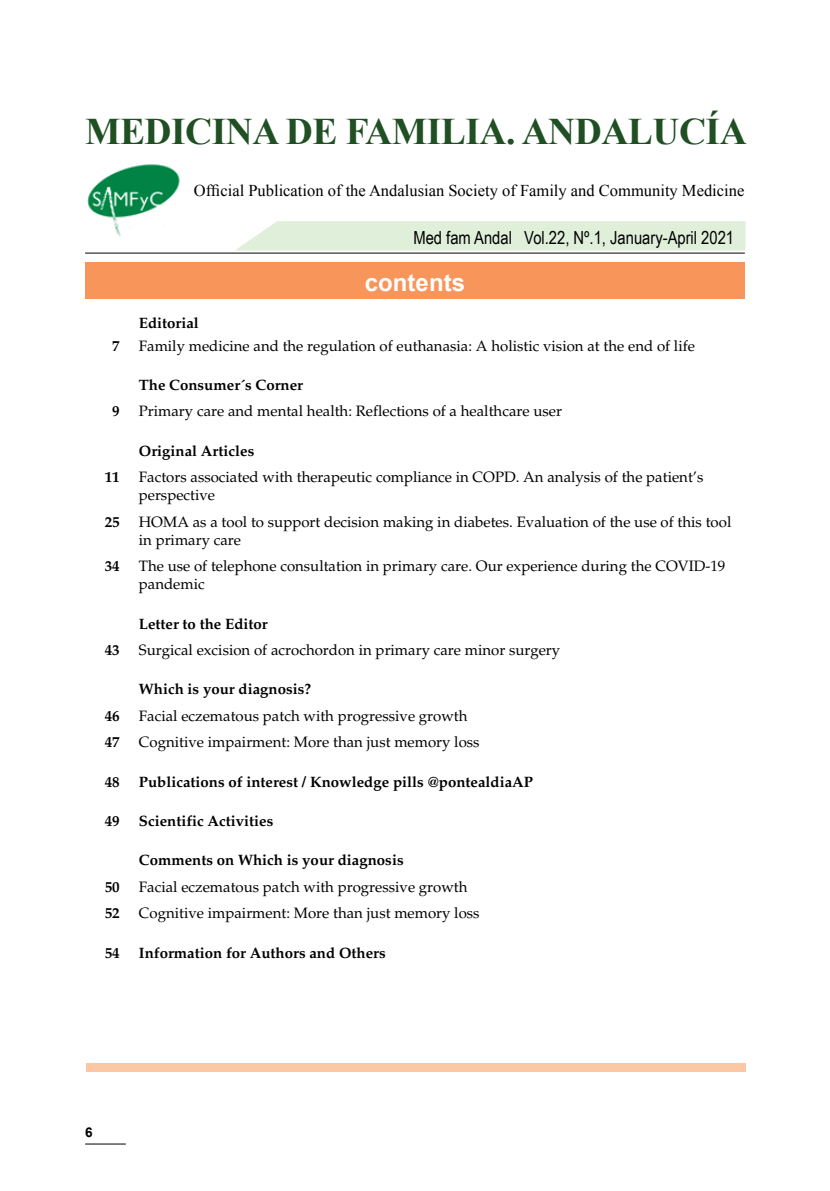
<style>
.page{position:relative;width:830px;height:1191px;background:#fff}
.page>*{position:absolute;margin:0;border:0;box-sizing:border-box;transform-origin:0 0}
.t1{font:700 37.5px "Times New Roman";letter-spacing:-.015em;color:#204f23}
.t2{font:700 24px "Arial";color:#fff}
.t3{font:18px "Arial Narrow";color:#000}
.t4{font:16.5px "Times New Roman";color:#000}
.t5{font:15px/18px "Palatino";color:#000}
.t6{font:700 15px "Palatino";color:#000}
.t7{font:700 13.5px "Arial";color:#000}
</style>
<div class="page">
<hr style="left:85px;top:1143px;width:41px;height:1px;background:#000">
<img style="left:87px;top:164px;width:93px;height:73px">
<hr style="left:85px;top:253px;width:659px;height:1px;background:#000">
<div style="left:85px;top:263px;width:659px;height:36px;background:#f7955b"></div>
<div style="left:86px;top:1063px;width:659px;height:9px;background:#fcc7a3"></div>
<svg style="left:235px;top:221px;width:510px;height:30px;background:#e1efdc"></svg>
<h1 class="t1" style="left:85px;top:106px;width:662px">MEDICINA DE FAMILIA. ANDALUCÍA</h1>
<p class="t4" style="left:194px;top:179px;width:551px">Official Publication of the Andalusian Society of Family and Community Medicine</p>
<p class="t3" style="left:413px;top:224px;width:322px">Med fam Andal Vol.22, Nº.1, January-April 2021</p>
<p class="t6" style="left:139px;top:314px;width:61px">Editorial</p>
<h2 class="t2" style="left:365px;top:267px;width:102px">contents</h2>
<p class="t6" style="left:112px;top:337px;width:9px">7</p>
<p class="t5" style="left:139px;top:337px;width:557px">Family medicine and the regulation of euthanasia: A holistic vision at the end of life</p>
<p class="t6" style="left:139px;top:376px;width:166px">The Consumer´s Corner</p>
<p class="t6" style="left:112px;top:402px;width:9px">9</p>
<p class="t5" style="left:139px;top:403px;width:424px">Primary care and mental health: Reflections of a healthcare user</p>
<p class="t6" style="left:139px;top:442px;width:117px">Original Articles</p>
<p class="t6" style="left:105px;top:468px;width:16px">11</p>
<p class="t5" style="left:139px;top:468px;width:566px">Factors associated with therapeutic compliance in COPD. An analysis of the patient’s perspective</p>
<p class="t6" style="left:105px;top:513px;width:16px">25</p>
<p class="t5" style="left:139px;top:513px;width:593px">HOMA as a tool to support decision making in diabetes. Evaluation of the use of this tool in primary care</p>
<p class="t6" style="left:105px;top:557px;width:16px">34</p>
<p class="t5" style="left:139px;top:557px;width:587px">The use of telephone consultation in primary care. Our experience during the COVID-19 pandemic</p>
<p class="t6" style="left:139px;top:615px;width:130px">Letter to the Editor</p>
<p class="t6" style="left:105px;top:641px;width:16px">43</p>
<p class="t5" style="left:139px;top:641px;width:422px">Surgical excision of acrochordon in primary care minor surgery</p>
<p class="t6" style="left:139px;top:680px;width:174px">Which is your diagnosis?</p>
<p class="t6" style="left:105px;top:707px;width:16px">46</p>
<p class="t5" style="left:139px;top:707px;width:330px">Facial eczematous patch with progressive growth</p>
<p class="t6" style="left:105px;top:733px;width:16px">47</p>
<p class="t5" style="left:139px;top:733px;width:342px">Cognitive impairment: More than just memory loss</p>
<p class="t6" style="left:105px;top:773px;width:16px">48</p>
<p class="t6" style="left:139px;top:773px;width:395px">Publications of interest / Knowledge pills @pontealdiaAP</p>
<p class="t6" style="left:105px;top:812px;width:16px">49</p>
<p class="t6" style="left:139px;top:812px;width:136px">Scientific Activities</p>
<p class="t6" style="left:139px;top:851px;width:266px">Comments on Which is your diagnosis</p>
<p class="t6" style="left:105px;top:878px;width:16px">50</p>
<p class="t5" style="left:139px;top:878px;width:330px">Facial eczematous patch with progressive growth</p>
<p class="t6" style="left:105px;top:904px;width:16px">52</p>
<p class="t5" style="left:139px;top:904px;width:342px">Cognitive impairment: More than just memory loss</p>
<p class="t6" style="left:105px;top:943px;width:16px">54</p>
<p class="t6" style="left:139px;top:943px;width:248px">Information for Authors and Others</p>
<p class="t7" style="left:85px;top:1122px;width:9px">6</p>
</div>
